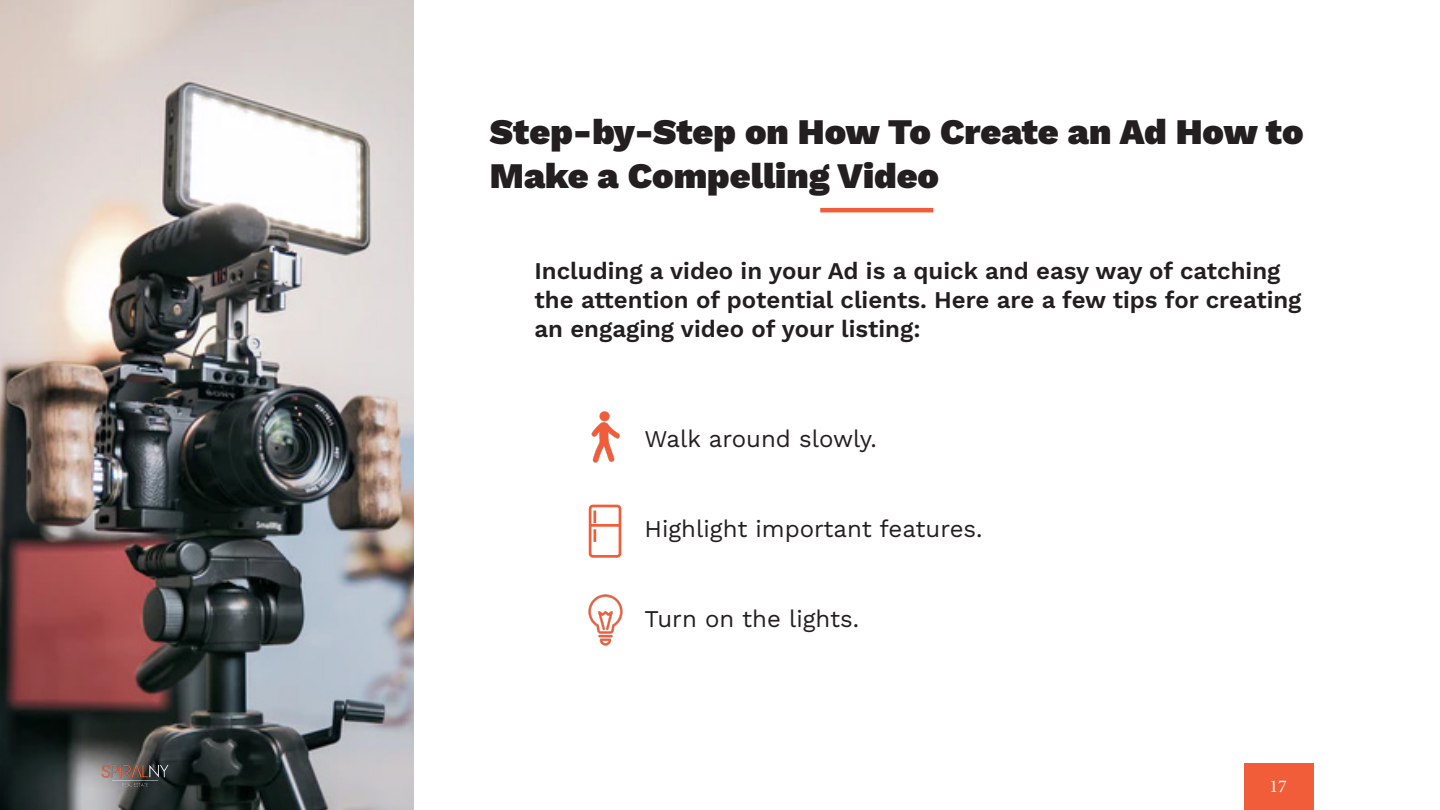
<style>
.page{position:relative;width:1440px;height:810px;background:#fff}
.page>*{position:absolute;margin:0;border:0;box-sizing:border-box;transform-origin:0 0}
.t1{font:36px/43.2px "Work Sans";color:#231f20}
.t2{font:24px/28.8px "Work Sans";color:#231f20}
.t3{font:18px "Minion Pro";color:#fff}
</style>
<div class="page">
<div style="left:1245px;top:764px;width:69px;height:46px;background:#f15c39"></div>
<img style="left:0;top:1px;width:413px;height:809px">
<hr style="left:820px;top:208px;width:113px;height:4px;background:#f15c39">
<div style="left:589px;top:505px;width:32px;height:53px;border:3px solid #f15c39;border-radius:3px"></div>
<hr style="left:589px;top:524px;width:31px;height:3px;background:#f15c39">
<svg style="left:593px;top:510px;width:3px;height:13px"></svg>
<svg style="left:593px;top:529px;width:3px;height:13px"></svg>
<img style="left:588px;top:594px;width:35px;height:52px">
<img style="left:591px;top:411px;width:29px;height:52px">
<img style="left:100px;top:760px;width:69px;height:29px">
<p class="t1" style="left:490px;top:109px;width:815px">Step-by-Step on How To Create an Ad How to<br>Make a Compelling Video</p>
<p class="t2" style="left:534px;top:256px;width:768px">Including a video in your Ad is a quick and easy way of catching the attention of potential clients. Here are a few tips for creating an engaging video of your listing:</p>
<p class="t2" style="left:645px;top:424px;width:234px">Walk around slowly.</p>
<p class="t2" style="left:645px;top:514px;width:340px">Highlight important features.</p>
<p class="t2" style="left:645px;top:604px;width:216px">Turn on the lights.</p>
<p class="t3" style="left:1269px;top:774px;width:19px">17</p>
</div>
